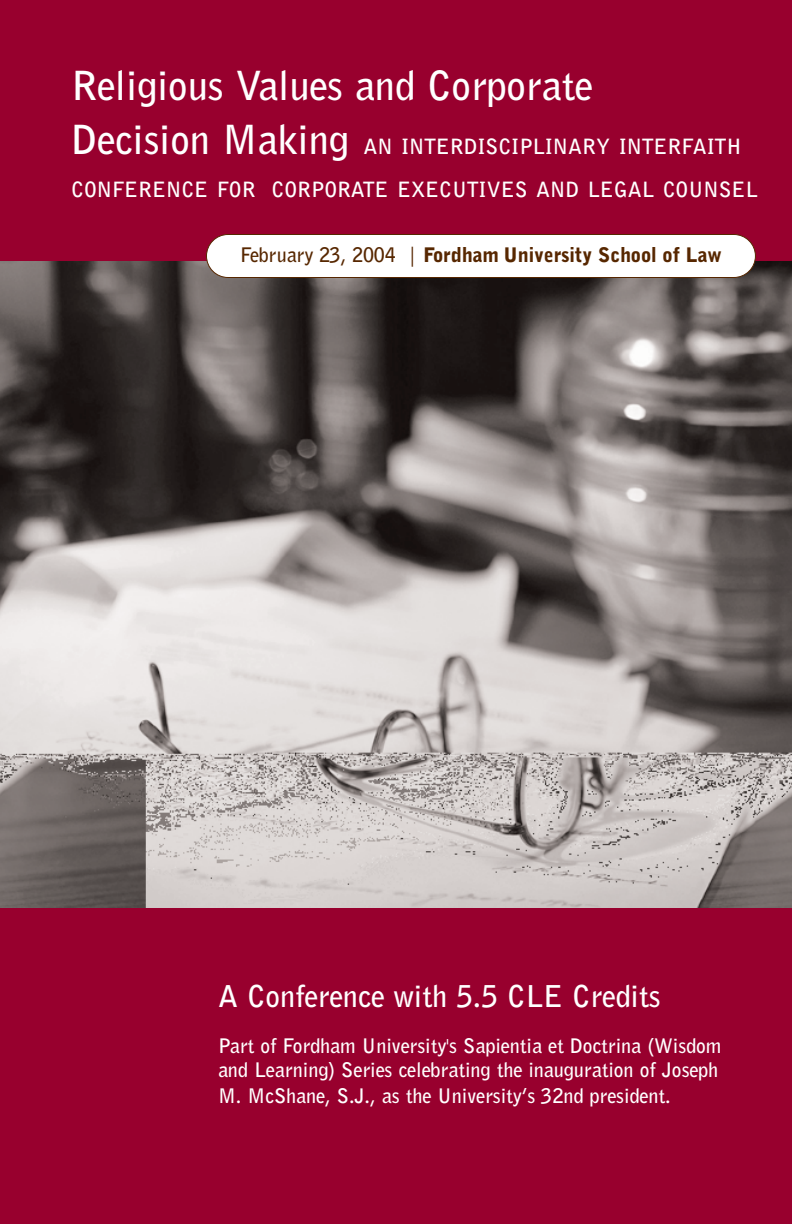
<style>
.page{position:relative;width:792px;height:1224px;background:#fff}
.page>*{position:absolute;margin:0;border:0;box-sizing:border-box;transform-origin:0 0}
.t1{font:700 40px "Bell Gothic BT";color:#fff}
.t2{font:700 30px "Bell Gothic BT";color:#fff}
.t3{font:700 21px/42.6px "Bell Gothic BT";color:#fff}
.t4{font:700 20px/24.8px "Bell Gothic BT";color:#fff}
.t5{font:900 20px "Bell Gothic BT";letter-spacing:-.005em;color:#572700}
.s1{font-size:40px}
.s2{font-weight:700}
</style>
<div class="page">
<img style="left:0;top:261px;width:792px;height:647px">
<div style="left:0;top:908px;width:792px;height:316px;background:#98002e"></div>
<div style="left:0;top:0;width:792px;height:261px;background:#98002e"></div>
<div style="left:206px;top:234px;width:549px;height:44px;background:#fff;border-radius:22px"></div>
<div style="left:206px;top:234px;width:550px;height:44px;border:2px solid #572700;border-radius:22px"></div>
<h1 class="t1" style="left:71px;top:72px;width:523px">Religious Values and Corporate</h1>
<p class="t3" style="left:71px;top:128px;width:688px"><span class="s1">Decision Making</span> AN INTERDISCIPLINARY INTERFAITH<br>CONFERENCE FOR CORPORATE EXECUTIVES AND LEGAL COUNSEL</p>
<p class="t5" style="left:240px;top:248px;width:483px"><span class="s2">February 23, 2004 |</span> Fordham University School of Law</p>
<h2 class="t2" style="left:218px;top:985px;width:444px">A Conference with 5.5 CLE Credits</h2>
<p class="t4" style="left:218px;top:1036px;width:505px">Part of Fordham University's Sapientia et Doctrina (Wisdom and Learning) Series celebrating the inauguration of Joseph<br>M. McShane, S.J., as the University’s 32nd president.</p>
</div>
